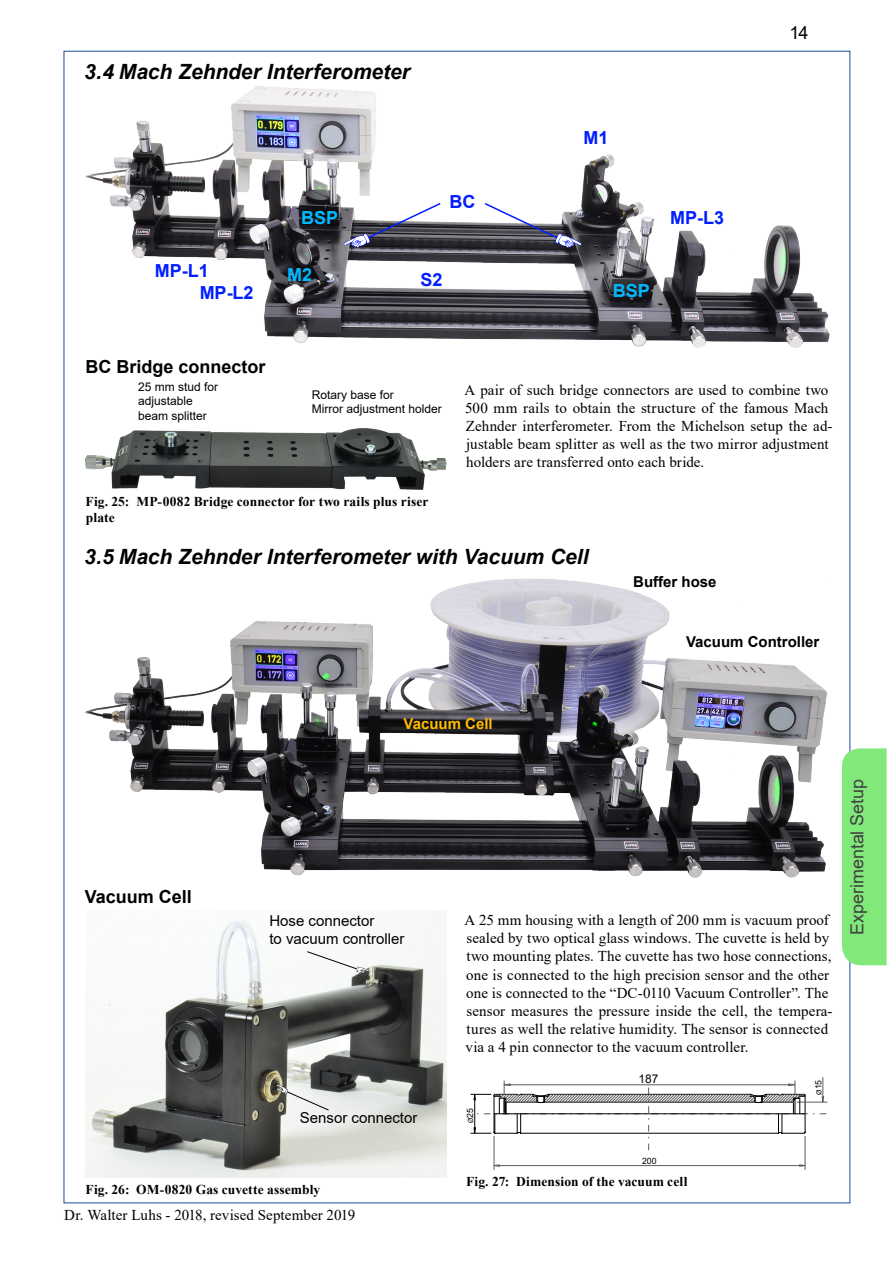
<style>
.page{position:relative;width:893px;height:1263px;background:#fff}
.page>*{position:absolute;margin:0;border:0;box-sizing:border-box;transform-origin:0 0}
.t1{font:italic 700 21px "Arial";color:#000}
.Module_Header{font:700 18px "Arial";color:#000}
.t2{font:700 18px/21.5px "Arial";color:#001eff}
.t3{font:18px "Arial";letter-spacing:-.005em;color:#404040}
.t4{font:700 18px "Arial";color:#00b9ff}
.t5{font:18px "Arial";color:#000}
.Default{font:15px/18px "Times New Roman";letter-spacing:.005em;color:#000}
.MAN_Normal{font:15px/18px "Times New Roman";letter-spacing:.005em;color:#000}
.t6{font:15px/18px "Arial";color:#000}
.t7{font:700 15px "Arial";color:#000}
.t8{font:700 15px "Arial";color:#ffbc00}
.t9{font:700 13.5px/16.2px "Times New Roman";letter-spacing:.01em;color:#000}
.t10{font:12px/14.4px "Arial";color:#000}
.t11{font:8.7px "Arial";color:#000}
.s1{font-size:7.05px}
</style>
<div class="page">
<div style="left:842px;top:748px;width:45px;height:217px;background:#81e87a"></div>
<img style="left:85px;top:86px;width:744px;height:261px">
<svg style="left:343px;top:202px;width:99px;height:46px"></svg>
<svg style="left:483px;top:202px;width:99px;height:46px"></svg>
<img style="left:85px;top:428px;width:361px;height:62px">
<img style="left:85px;top:578px;width:742px;height:299px">
<img style="left:85px;top:919px;width:361px;height:258px">
<svg style="left:276px;top:1084px;width:54px;height:27px"></svg>
<svg style="left:306px;top:951px;width:63px;height:22px"></svg>
<svg style="left:493px;top:1164px;width:312px;height:2px"></svg>
<hr style="left:494px;top:1136px;width:1px;height:33px;background:#5c5c5c">
<hr style="left:805px;top:1136px;width:1px;height:33px;background:#5c5c5c">
<svg style="left:822px;top:1077px;width:2px;height:25px"></svg>
<hr style="left:797px;top:1102px;width:30px;height:1px;background:#5c5c5c">
<svg style="left:471px;top:1081px;width:336px;height:57px"></svg>
<p class="t1" style="left:84px;top:58px;width:327px">3.4 Mach Zehnder Interferometer</p>
<p class="t4" style="left:301px;top:205px;width:39px">BSP</p>
<p class="t2" style="left:449px;top:191px;width:27px">BC</p>
<p class="t2" style="left:200px;top:261px;width:55px;text-indent:-45px">MP-L1<br>MP-L2</p>
<p class="t2" style="left:420px;top:269px;width:24px">S2</p>
<p class="t4" style="left:287px;top:262px;width:27px">M2</p>
<p class="t2" style="left:584px;top:127px;width:27px">M1</p>
<p class="t2" style="left:670px;top:207px;width:55px">MP-L3</p>
<p class="t4" style="left:613px;top:278px;width:39px">BSP</p>
<p class="t5" style="left:789px;top:20px;width:21px">14</p>
<p class="Module_Header" style="left:86px;top:354px;width:182px">BC Bridge connector</p>
<p class="t10" style="left:138px;top:379px;width:82px">25 mm stud for adjustable beam splitter</p>
<p class="t10" style="left:312px;top:387px;width:132px">Rotary base for<br>Mirror adjustment holder</p>
<p class="t9" style="left:86px;top:493px;width:345px">Fig. 25: MP-0082 Bridge connector for two rails plus riser plate</p>
<p class="MAN_Normal" style="left:464px;top:381px;width:370px">A pair of such bridge connectors are used to combine two 500 mm rails to obtain the structure of the famous Mach Zehnder interferometer. From the Michelson setup the ad&shy;justable beam splitter as well as the two mirror adjustment holders are transferred onto each bride.</p>
<p class="t1" style="left:84px;top:543px;width:506px">3.5 Mach Zehnder Interferometer with Vacuum Cell</p>
<p class="t7" style="left:633px;top:571px;width:85px">Buffer hose</p>
<p class="t7" style="left:686px;top:631px;width:135px">Vacuum Controller</p>
<p class="t8" style="left:403px;top:713px;width:91px">Vacuum Cell</p>
<p class="Module_Header" style="left:85px;top:884px;width:109px">Vacuum Cell</p>
<p class="t6" style="left:269px;top:912px;width:137px">Hose connector<br>to vacuum controller</p>
<p class="t6" style="left:300px;top:1108px;width:119px">Sensor connector</p>
<p class="t9" style="left:86px;top:1181px;width:236px">Fig. 26: OM-0820 Gas cuvette assembly</p>
<p class="Default" style="left:64px;top:1205px;width:292px">Dr. Walter Luhs - 2018, revised September 2019</p>
<p class="Default" style="left:464px;top:911px;width:370px">A 25 mm housing with a length of 200 mm is vacuum proof sealed by two optical glass windows. The cuvette is held by two mounting plates. The cuvette has two hose connections, one is connected to the high precision sensor and the other one is connected to the “DC-0110 Vacuum Controller”. The sensor measures the pressure inside the cell, the tempera&shy;tures as well the relative humidity. The sensor is connected via a 4 pin connector to the vacuum controller.</p>
<p class="t11" style="left:464px;top:1123px;width:17px;rotate:-90deg"><span class="s1">Ø</span>25</p>
<p class="t10" style="left:639px;top:1071px;width:22px">187</p>
<p class="t11" style="left:642px;top:1155px;width:16px">200</p>
<p class="t9" style="left:466px;top:1173px;width:223px">Fig. 27: Dimension of the vacuum cell</p>
<p class="t11" style="left:812px;top:1095px;width:17px;rotate:-90deg"><span class="s1">Ø</span>15</p>
<p class="t3" style="left:845px;top:935px;width:157px;rotate:-90deg">Experimental Setup</p>
</div>
